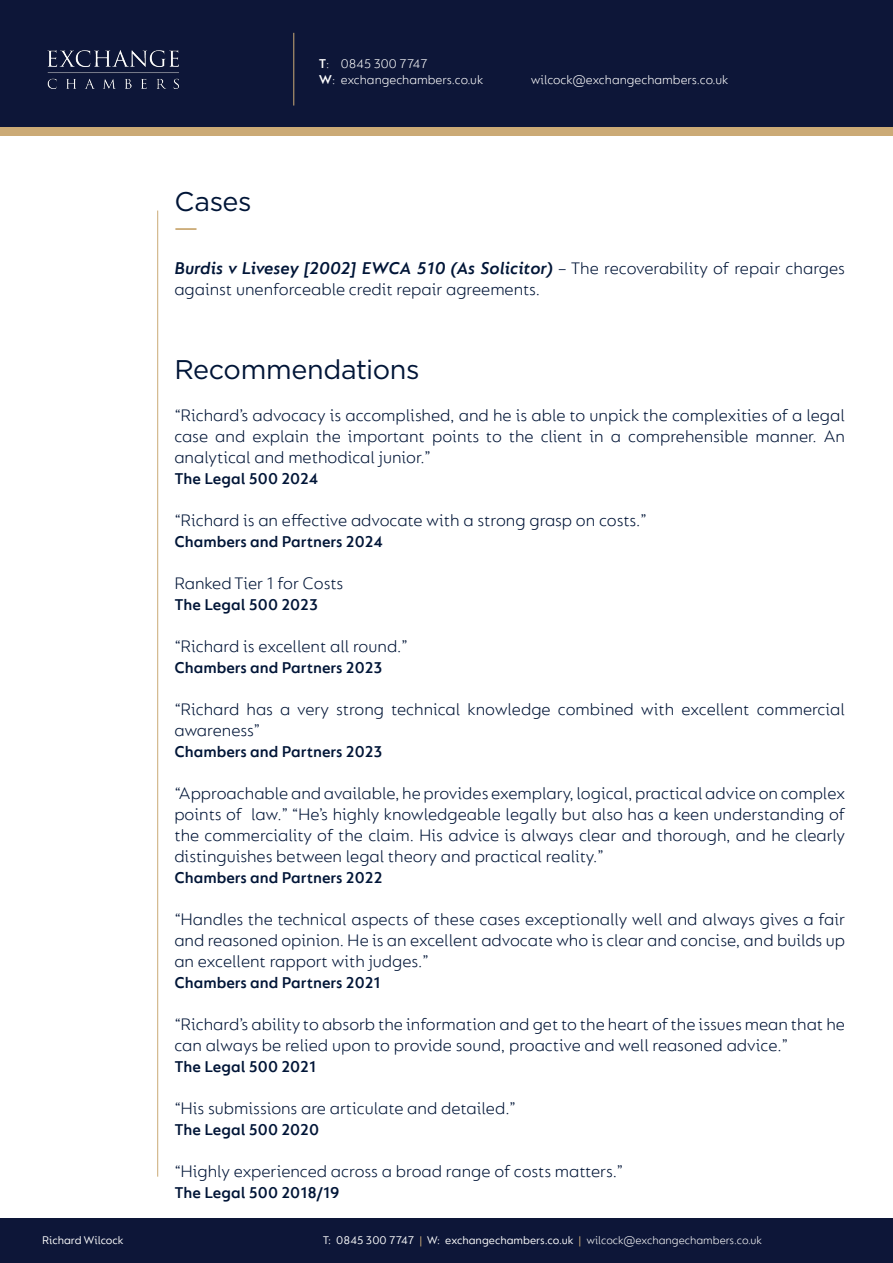
<style>
.page{position:relative;width:893px;height:1263px;background:#fff}
.page>*{position:absolute;margin:0;border:0;box-sizing:border-box;transform-origin:0 0}
.t1{font:27px "Gotham";letter-spacing:-.015em;color:#001537}
.t2{font:300 18px/21px "FS Lucas";color:#001537}
.t3{font:600 16.5px "FS Lucas";color:#001537}
.t4{font:300 13.5px/16.2px "FS Lucas";color:#fff}
.t5{font:12px "FS Lucas";color:#fff}
.s1{font-weight:600}
.s2{font-weight:600;font-style:italic}
.s3{color:#cbaa76}
.s4{font-weight:300}
</style>
<div class="page">
<div style="left:0;top:64px;width:893px;height:72px;background:#cbaa76"></div>
<div style="left:0;top:0;width:893px;height:127px;background:#0d1638"></div>
<div style="left:0;top:1219px;width:893px;height:44px;background:#0d1638"></div>
<img style="left:47px;top:50px;width:132px;height:39px">
<hr style="left:293px;top:33px;width:1px;height:73px;background:#cbaa76">
<hr style="left:157px;top:211px;width:1px;height:966px;background:#cbaa76">
<hr style="left:175px;top:228px;width:22px;height:2px;background:#cbaa76">
<p class="t5" style="left:42px;top:1233px;width:83px">Richard Wilcock</p>
<p class="t1" style="left:174px;top:184px;width:79px">Cases</p>
<p class="t4" style="left:319px;top:55px;width:166px"><span class="s1">T</span>: 0845 300 7747<br><span class="s1">W</span>: exchangechambers.co.uk</p>
<p class="t4" style="left:531px;top:71px;width:199px">wilcock@exchangechambers.co.uk</p>
<p class="t2" style="left:174px;top:257px;width:672px"><span class="s2">Burdis v Livesey [2002] EWCA 510 (As Solicitor)</span> – The recoverability of repair charges against unenforceable credit repair agreements.</p>
<p class="t1" style="left:174px;top:352px;width:247px">Recommendations</p>
<p class="t2" style="left:174px;top:404px;width:672px;text-align:justify">“Richard’s advocacy is accomplished, and he is able to unpick the complexities of a legal case and explain the important points to the client in a comprehensible manner. An analytical and methodical junior.”</p>
<p class="t3" style="left:174px;top:469px;width:145px">The Legal 500 2024</p>
<p class="t2" style="left:174px;top:509px;width:474px">“Richard is an effective advocate with a strong grasp on costs.”</p>
<p class="t3" style="left:174px;top:532px;width:210px">Chambers and Partners 2024</p>
<p class="t2" style="left:174px;top:572px;width:170px">Ranked Tier 1 for Costs</p>
<p class="t3" style="left:174px;top:595px;width:145px">The Legal 500 2023</p>
<p class="t2" style="left:174px;top:635px;width:235px">“Richard is excellent all round.”</p>
<p class="t3" style="left:174px;top:658px;width:210px">Chambers and Partners 2023</p>
<p class="t2" style="left:174px;top:698px;width:672px">“Richard has a very strong technical knowledge combined with excellent commercial awareness”</p>
<p class="t3" style="left:174px;top:742px;width:210px">Chambers and Partners 2023</p>
<p class="t2" style="left:174px;top:782px;width:672px;text-align:justify">“Approachable and available, he provides exemplary, logical, practical advice on complex points of law.” “He’s highly knowledgeable legally but also has a keen understanding of the commerciality of the claim. His advice is always clear and thorough, and he clearly distinguishes between legal theory and practical reality.”</p>
<p class="t3" style="left:174px;top:868px;width:210px">Chambers and Partners 2022</p>
<p class="t2" style="left:174px;top:908px;width:672px;text-align:justify">“Handles the technical aspects of these cases exceptionally well and always gives a fair and reasoned opinion. He is an excellent advocate who is clear and concise, and builds up an excellent rapport with judges.”</p>
<p class="t3" style="left:174px;top:973px;width:208px">Chambers and Partners 2021</p>
<p class="t2" style="left:174px;top:1013px;width:672px">“Richard’s ability to absorb the information and get to the heart of the issues mean that he can always be relied upon to provide sound, proactive and well reasoned advice.”</p>
<p class="t3" style="left:174px;top:1057px;width:143px">The Legal 500 2021</p>
<p class="t2" style="left:174px;top:1097px;width:343px">“His submissions are articulate and detailed.”</p>
<p class="t3" style="left:174px;top:1120px;width:146px">The Legal 500 2020</p>
<p class="t2" style="left:174px;top:1160px;width:451px">“Highly experienced across a broad range of costs matters.”</p>
<p class="t3" style="left:174px;top:1183px;width:167px">The Legal 500 2018/19</p>
<p class="t5" style="left:323px;top:1233px;width:441px">T: 0845 300 7747 <span class="s3">|</span> W: exchangechambers.co.uk <span class="s3">|</span> <span class="s4">wilcock@exchangechambers.co.uk</span></p>
</div>
